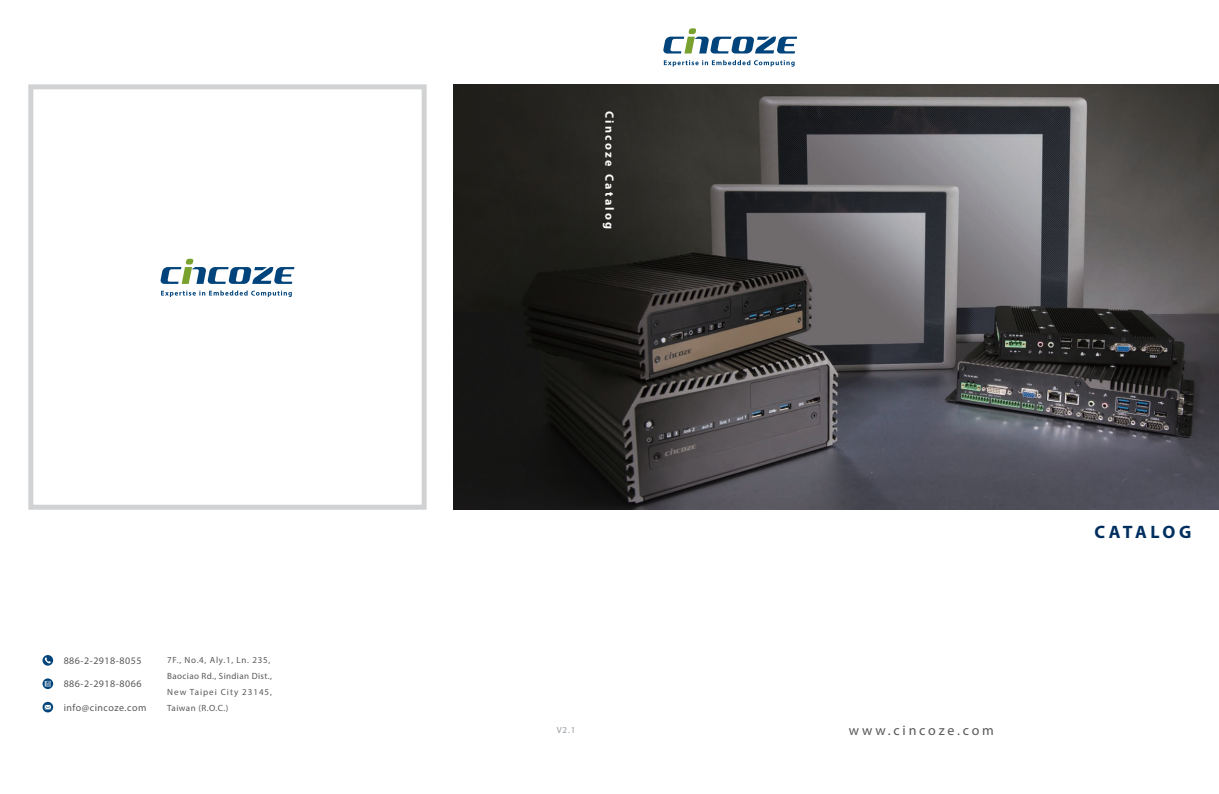
<style>
.page{position:relative;width:1219px;height:794px;background:#fff}
.page>*{position:absolute;margin:0;border:0;box-sizing:border-box;transform-origin:0 0}
.t1{font:700 18px "Myriad Pro";letter-spacing:.18em;color:#002f5f}
.t2{font:14px "Myriad Pro";letter-spacing:.2em;color:#57585a}
.t3{font:700 12px "Myriad Pro";letter-spacing:.2em;color:#fff}
.t4{font:10px "Myriad Pro";letter-spacing:.05em;color:#57585a}
.t5{font:9px/16px "Myriad Pro";letter-spacing:.05em;color:#57585a}
.t6{font:9px "Myriad Pro";color:#959b9f}
</style>
<div class="page">
<img style="left:911px;top:84px;width:308px;height:425px">
<div style="left:28px;top:84px;width:399px;height:426px;border:5px solid #d1d2d4"></div>
<svg style="left:663px;top:28px;width:134px;height:25px"></svg>
<svg style="left:664px;top:60px;width:131px;height:7px"></svg>
<svg style="left:160px;top:259px;width:134px;height:25px"></svg>
<svg style="left:161px;top:290px;width:131px;height:7px"></svg>
<svg style="left:43px;top:655px;width:10px;height:10px"></svg>
<svg style="left:45px;top:657px;width:6px;height:6px"></svg>
<svg style="left:43px;top:678px;width:10px;height:11px"></svg>
<svg style="left:45px;top:681px;width:6px;height:5px"></svg>
<svg style="left:43px;top:702px;width:10px;height:10px"></svg>
<svg style="left:45px;top:705px;width:6px;height:4px"></svg>
<svg style="left:454px;top:84px;width:457px;height:426px;background:#393737"></svg>
<p class="t4" style="left:64px;top:654px;width:79px">886-2-2918-8055</p>
<p class="t4" style="left:64px;top:677px;width:79px">886-2-2918-8066</p>
<p class="t4" style="left:64px;top:701px;width:84px">info@cincoze.com</p>
<p class="t5" style="left:167px;top:651px;width:106px">7F., No.4, Aly.1, Ln. 235,<br>Baociao Rd., Sindian Dist.,<br>New Taipei City 23145,<br>Taiwan (R.O.C.)</p>
<h3 class="t3" style="left:617px;top:111px;width:120px;rotate:90deg">Cincoze Catalog</h3>
<p class="t6" style="left:557px;top:724px;width:20px">V2.1</p>
<h2 class="t2" style="left:849px;top:721px;width:147px">www.cincoze.com</h2>
<h1 class="t1" style="left:1094px;top:520px;width:98px">CATALOG</h1>
</div>
